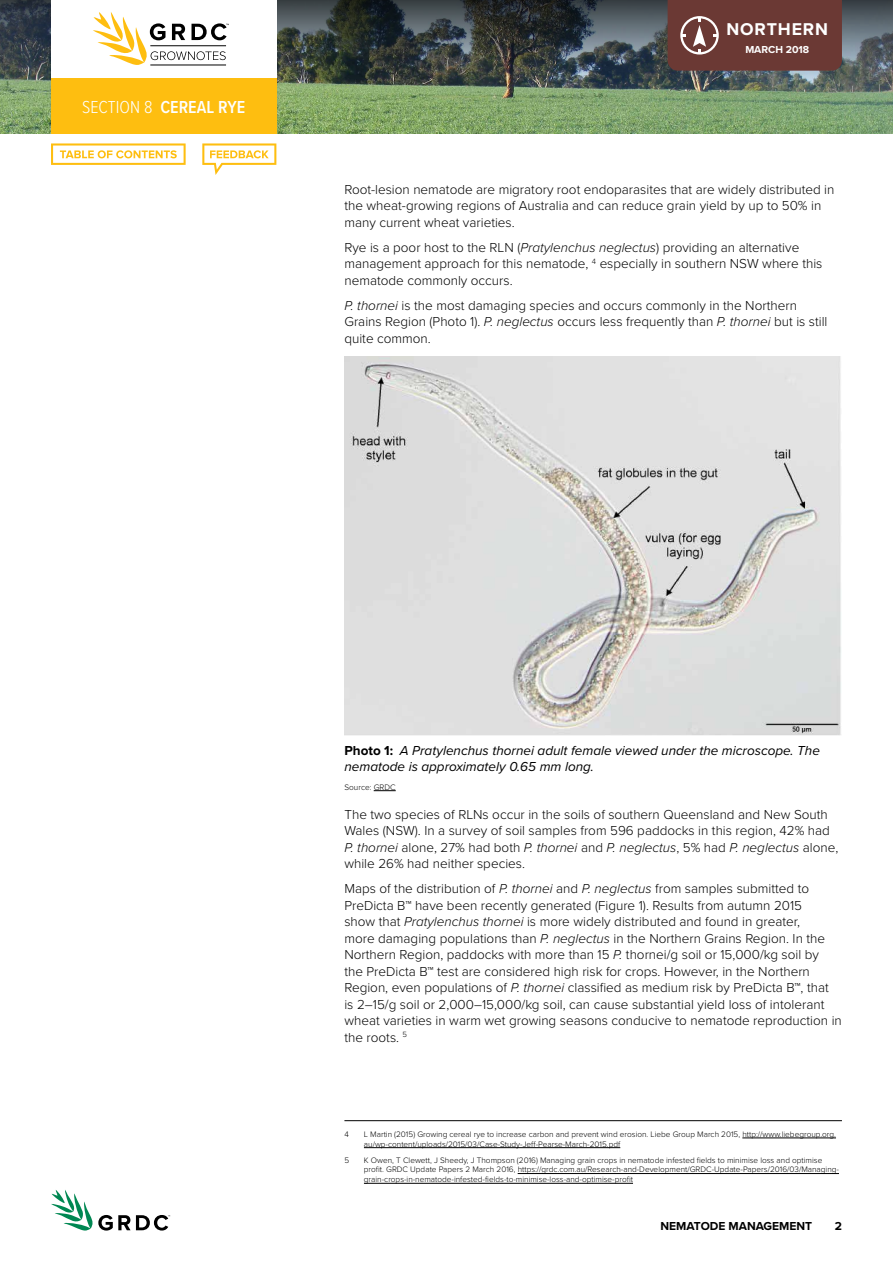
<style>
.page{position:relative;width:893px;height:1263px;background:#fff}
.page>*{position:absolute;margin:0;border:0;box-sizing:border-box;transform-origin:0 0}
.t1{font:300 18px "Proxima Nova Cond";color:#fff}
.t2{font:600 18px "Proxima Nova Cond";color:#fff}
.t3{font:700 17.7px "Proxima Nova";letter-spacing:.05em;color:#fff}
.t4{font:300 13.5px/16.5px "Proxima Nova";color:#000}
.t5{font:italic 13.5px/16.5px "Proxima Nova";color:#000}
.t6{font:700 12px "Proxima Nova";color:#000}
.t7{font:700 10.5px "Proxima Nova";color:#fff}
.t8{font:300 8.25px/9.8px "Proxima Nova";color:#000}
.s1{font-weight:600}
.s2{font-style:italic}
.s3{font-weight:700;font-style:normal}
</style>
<div class="page">
<img style="left:0;top:117px;width:893px;height:16px">
<img style="left:0;top:0;width:893px;height:117px">
<svg style="left:51px;top:1190px;width:119px;height:41px"></svg>
<div style="left:51px;top:0;width:225px;height:81px;background:#fff"></div>
<div style="left:51px;top:78px;width:225px;height:55px;background:#febe10"></div>
<div style="left:668px;top:0;width:174px;height:71px;background:#6b3934"></div>
<hr style="left:150px;top:65px;width:76px;height:1px;background:#000">
<svg style="left:93px;top:12px;width:136px;height:53px"></svg>
<svg style="left:374px;top:790px;width:22px;height:1px"></svg>
<img style="left:344px;top:356px;width:497px;height:379px">
<hr style="left:344px;top:1120px;width:498px;height:1px;background:#000">
<hr style="left:742px;top:1137px;width:94px;height:1px;background:#000">
<hr style="left:364px;top:1147px;width:256px;height:1px;background:#000">
<hr style="left:518px;top:1173px;width:321px;height:1px;background:#000">
<hr style="left:364px;top:1183px;width:269px;height:1px;background:#000">
<svg style="left:51px;top:143px;width:135px;height:22px"></svg>
<svg style="left:202px;top:143px;width:74px;height:32px"></svg>
<h1 class="t1" style="left:82px;top:94px;width:89px">SECTION 8 <span class="s1">CEREAL</span></h1>
<h1 class="t2" style="left:218px;top:94px;width:10px">RYE</h1>
<h2 class="t3" style="left:726px;top:19px;width:103px">NORTHERN</h2>
<p class="t7" style="left:745px;top:41px;width:65px">MARCH 2018</p>
<p class="t4" style="left:344px;top:180px;width:491px">Root-lesion nematode are migratory root endoparasites that are widely distributed in the wheat-growing regions of Australia and can reduce grain yield by up to 50% in many current wheat varieties.</p>
<p class="t4" style="left:344px;top:238px;width:480px">Rye is a poor host to the RLN (<span class="s2">Pratylenchus neglectus</span>) providing an alternative management approach for this nematode, <sup>4</sup> especially in southern NSW where this nematode commonly occurs.</p>
<p class="t4" style="left:344px;top:296px;width:485px"><span class="s2">P. thornei</span> is the most damaging species and occurs commonly in the Northern<br>Grains Region (Photo 1). <span class="s2">P. neglectus</span> occurs less frequently than <span class="s2">P. thornei</span> but is still quite common.</p>
<p class="t5" style="left:344px;top:741px;width:477px"><span class="s3">PHOTO 1:</span> A Pratylenchus thornei adult female viewed under the microscope. The nematode is approximately 0.65 mm long.</p>
<p class="t8" style="left:344px;top:781px;width:53px">Source: GRDC</p>
<p class="t4" style="left:344px;top:805px;width:495px">The two species of RLNs occur in the soils of southern Queensland and New South Wales (NSW). In a survey of soil samples from 596 paddocks in this region, 42% had <span class="s2">P. thornei</span> alone, 27% had both <span class="s2">P. thornei</span> and <span class="s2">P. neglectus</span>, 5% had <span class="s2">P. neglectus</span> alone, while 26% had neither species.</p>
<p class="t4" style="left:344px;top:880px;width:499px">Maps of the distribution of <span class="s2">P. thornei</span> and <span class="s2">P. neglectus</span> from samples submitted to PreDicta B™ have been recently generated (Figure 1). Results from autumn 2015<br>show that <span class="s2">Pratylenchus thornei</span> is more widely distributed and found in greater,<br>more damaging populations than <span class="s2">P. neglectus</span> in the Northern Grains Region. In the Northern Region, paddocks with more than 15 <span class="s2">P.</span> thornei/g soil or 15,000/kg soil by<br>the PreDicta B™ test are considered high risk for crops. However, in the Northern Region, even populations of <span class="s2">P. thornei</span> classified as medium risk by PreDicta B™, that<br>is 2–15/g soil or 2,000–15,000/kg soil, can cause substantial yield loss of intolerant wheat varieties in warm wet growing seasons conducive to nematode reproduction in the roots. <sup>5</sup></p>
<p class="t8" style="left:344px;top:1129px;width:6px">4</p>
<p class="t8" style="left:364px;top:1129px;width:474px">L Martin (2015) Growing cereal rye to increase carbon and prevent wind erosion. Liebe Group March 2015, http://www.liebegroup.org. au/wp-content/uploads/2015/03/Case-Study-Jeff-Pearse-March-2015.pdf</p>
<p class="t8" style="left:344px;top:1154px;width:6px">5</p>
<p class="t8" style="left:364px;top:1154px;width:477px">K Owen, T Clewett, J Sheedy, J Thompson (2016) Managing grain crops in nematode infested fields to minimise loss and optimise profit. GRDC Update Papers 2 March 2016, https://grdc.com.au/Research-and-Development/GRDC-Update-Papers/2016/03/Managing&shy;grain-crops-in-nematode-infested-fields-to-minimise-loss-and-optimise-profit</p>
<p class="t6" style="left:660px;top:1217px;width:153px">NEMATODE MANAGEMENT</p>
<p class="t6" style="left:835px;top:1217px;width:9px">2</p>
</div>
